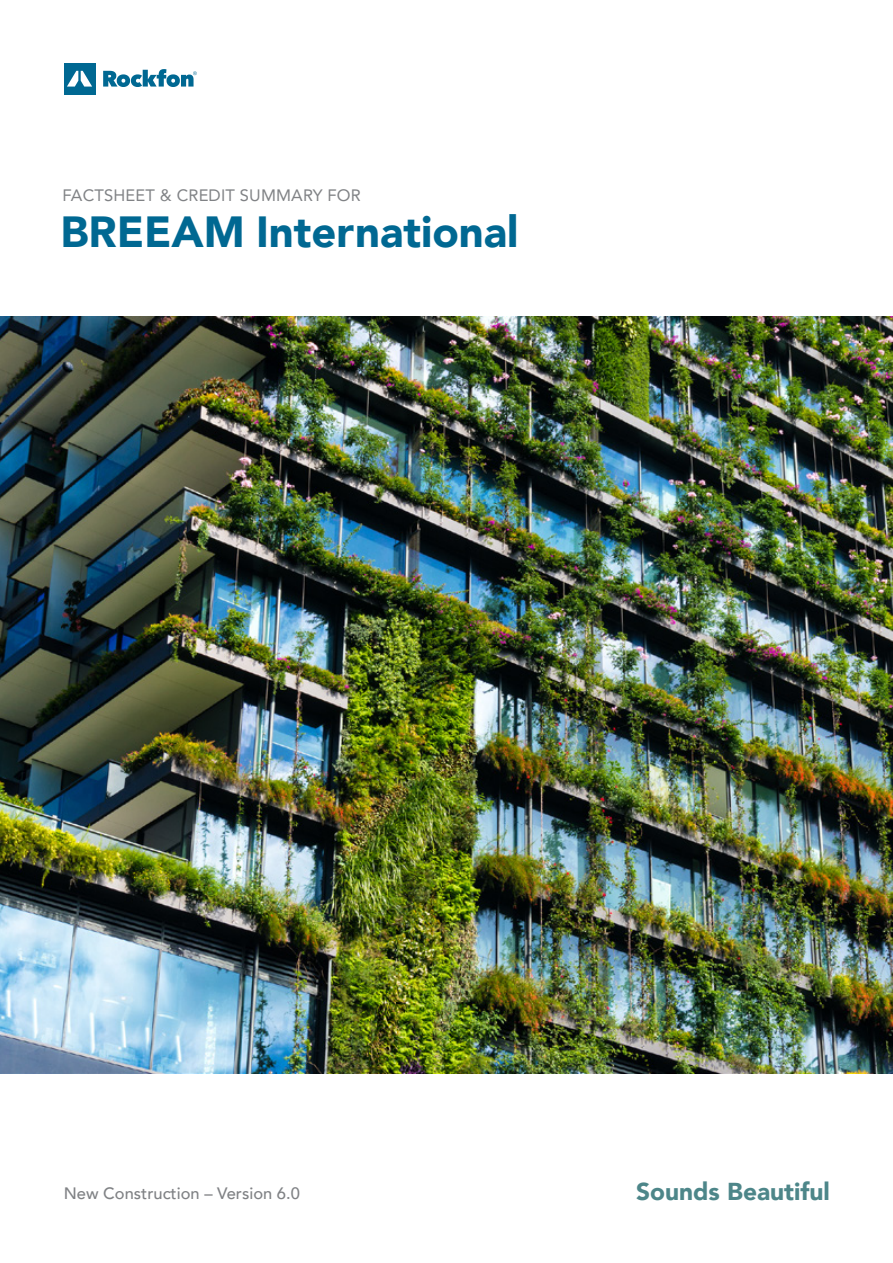
<style>
.page{position:relative;width:893px;height:1263px;background:#fff}
.page>*{position:absolute;margin:0;border:0;box-sizing:border-box;transform-origin:0 0}
.t1{font:900 43.5px "Avenir";color:#006892}
.t2{font:900 24.45px "Avenir";color:#4d8689}
.t3{font:16.5px "Avenir";letter-spacing:.01em;color:#808285}
.t4{font:500 16.5px "Avenir";color:#808285}
</style>
<div class="page">
<svg style="left:103px;top:69px;width:94px;height:18px"></svg>
<div style="left:64px;top:63px;width:31px;height:31px;background:#006892"></div>
<svg style="left:67px;top:71px;width:25px;height:16px"></svg>
<img style="left:0;top:317px;width:893px;height:757px">
<p class="t3" style="left:63px;top:182px;width:300px">FACTSHEET &amp; CREDIT SUMMARY FOR</p>
<h1 class="t1" style="left:60px;top:194px;width:460px">BREEAM International</h1>
<p class="t4" style="left:64px;top:1179px;width:238px">New Construction – Version 6.0</p>
<h2 class="t2" style="left:636px;top:1170px;width:195px">Sounds Beautiful</h2>
</div>
